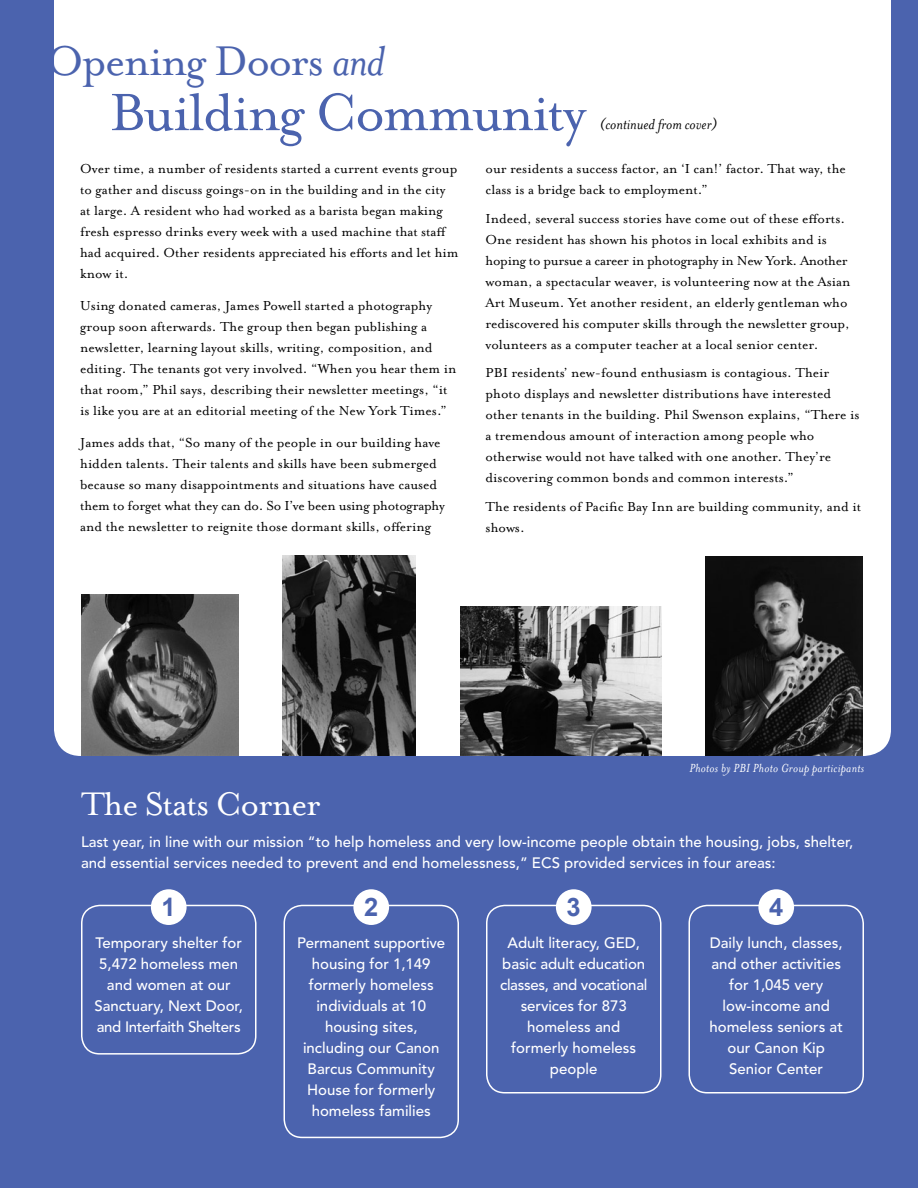
<style>
.page{position:relative;width:918px;height:1188px;background:#4b63ae}
.page>*{position:absolute;margin:0;border:0;box-sizing:border-box;transform-origin:0 0}
.t1{font:60.3px "Mrs Eaves Roman Lining";letter-spacing:-.03em;color:#4b63ae}
.t2{font:47.7px "Mrs Eaves Roman Lining";letter-spacing:-.03em;color:#4b63ae}
.t3{font:37.5px "Mrs Eaves Roman Lining";letter-spacing:-.03em;color:#fff}
.t4{font:700 25.5px "Arial";color:#4b63ae}
.t5{font:italic 16.5px "Mrs Eaves";color:#000}
.t6{font:15px/21px "Mrs Eaves Roman Lining";color:#000}
.t7{font:500 15px/21px "Avenir";color:#fff;text-align:center}
.t8{font:italic 13.5px "Mrs Eaves";letter-spacing:.02em;color:#fff}
.s1{font-family:"Mrs Eaves";font-style:italic}
</style>
<div class="page">
<div style="left:54px;top:0;width:837px;height:756px;background:#fff"></div>
<div style="left:81px;top:905px;width:175px;height:150px;border:2px solid #fff;border-radius:18px"></div>
<div style="left:151px;top:889px;width:36px;height:36px;background:#fff;border-radius:50%"></div>
<div style="left:283px;top:905px;width:176px;height:233px;border:2px solid #fff;border-radius:18px"></div>
<div style="left:353px;top:889px;width:36px;height:36px;background:#fff;border-radius:50%"></div>
<div style="left:486px;top:905px;width:175px;height:189px;border:2px solid #fff;border-radius:18px"></div>
<div style="left:556px;top:889px;width:36px;height:36px;background:#fff;border-radius:50%"></div>
<div style="left:688px;top:905px;width:176px;height:189px;border:2px solid #fff;border-radius:18px"></div>
<div style="left:758px;top:889px;width:36px;height:36px;background:#fff;border-radius:50%"></div>
<img style="left:81px;top:595px;width:158px;height:161px">
<img style="left:460px;top:606px;width:202px;height:150px">
<img style="left:706px;top:557px;width:157px;height:199px">
<img style="left:283px;top:556px;width:133px;height:199px">
<h2 class="t2" style="left:47px;top:35px;width:339px">Opening Doors <span class="s1">and</span></h2>
<h1 class="t1" style="left:110px;top:79px;width:478px">Building Community</h1>
<p class="t5" style="left:599px;top:116px;width:119px">(continuedfrom cover)</p>
<p class="t6" style="left:80px;top:158px;width:380px">Over time, a number of residents started a current events group to gather and discuss goings-on in the building and in the city at large. A resident who had worked as a barista began making fresh espresso drinks every week with a used machine that staff had acquired. Other residents appreciated his efforts and let him know it.</p>
<p class="t6" style="left:80px;top:295px;width:378px">Using donated cameras, James Powell started a photography group soon afterwards. The group then began publishing a newsletter, learning layout skills, writing, composition, and editing. The tenants got very involved. “When you hear them in that room,” Phil says, describing their newsletter meetings, “it is like you are at an editorial meeting of the New York Times.”</p>
<p class="t6" style="left:80px;top:432px;width:366px">James adds that, “So many of the people in our building have hidden talents. Their talents and skills have been submerged because so many disappointments and situations have caused them to forget what they can do. So I’ve been using photography and the newsletter to reignite those dormant skills, offering</p>
<p class="t6" style="left:486px;top:158px;width:362px">our residents a success factor, an ‘I can!’ factor. That way, the class is a bridge back to employment.”</p>
<p class="t6" style="left:486px;top:208px;width:367px">Indeed, several success stories have come out of these efforts.<br>One resident has shown his photos in local exhibits and is hoping to pursue a career in photography in New York. Another woman, a spectacular weaver, is volunteering now at the Asian Art Museum. Yet another resident, an elderly gentleman who rediscovered his computer skills through the newsletter group, volunteers as a computer teacher at a local senior center.</p>
<p class="t6" style="left:486px;top:362px;width:375px">PBI residents’ new-found enthusiasm is contagious. Their photo displays and newsletter distributions have interested other tenants in the building. Phil Swenson explains, “There is a tremendous amount of interaction among people who otherwise would not have talked with one another. They’re discovering common bonds and common interests.”</p>
<p class="t6" style="left:486px;top:496px;width:377px">The residents of Pacific Bay Inn are building community, and it shows.</p>
<h3 class="t3" style="left:81px;top:783px;width:241px">The Stats Corner</h3>
<p class="t8" style="left:689px;top:761px;width:176px">Photos by PBI Photo Group participants</p>
<p class="t7" style="left:81px;top:831px;width:774px;text-align:left">Last year, in line with our mission “to help homeless and very low-income people obtain the housing, jobs, shelter, and essential services needed to prevent and end homelessness,” ECS provided services in four areas:</p>
<h3 class="t4" style="left:162px;top:893px;width:16px">1</h3>
<p class="t7" style="left:94px;top:933px;width:150px">Temporary shelter for<br>5,472 homeless men and women at our<br>Sanctuary, Next Door, and Interfaith Shelters</p>
<h3 class="t4" style="left:364px;top:893px;width:16px">2</h3>
<p class="t7" style="left:297px;top:933px;width:150px">Permanent supportive housing for 1,149 formerly homeless individuals at 10 housing sites, including our Canon<br>Barcus Community<br>House for formerly homeless families</p>
<h3 class="t4" style="left:567px;top:893px;width:16px">3</h3>
<p class="t7" style="left:500px;top:933px;width:149px">Adult literacy, GED, basic adult education classes, and vocational services for 873 homeless and formerly homeless people</p>
<h3 class="t4" style="left:769px;top:893px;width:16px">4</h3>
<p class="t7" style="left:710px;top:933px;width:135px">Daily lunch, classes, and other activities for 1,045 very low-income and homeless seniors at our Canon Kip<br>Senior Center</p>
</div>
